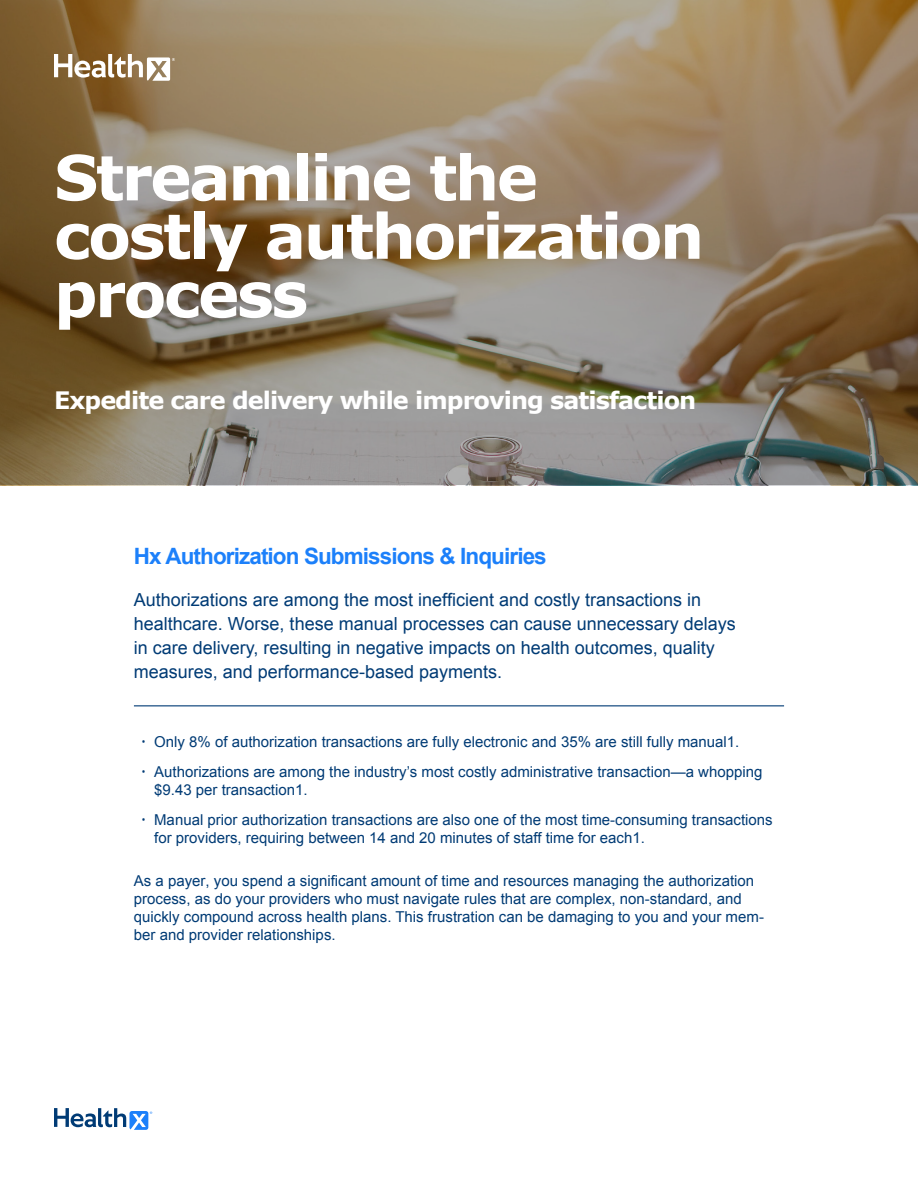
<style>
.page{position:relative;width:918px;height:1188px;background:#fff}
.page>*{position:absolute;margin:0;border:0;box-sizing:border-box;transform-origin:0 0}
.t1{font:700 62.4px/58.3px "Verdana";letter-spacing:-.04em;color:#fff}
.t2{font:700 24px "Verdana";letter-spacing:-.04em;color:#fff}
.t3{font:700 22.5px "Arial";letter-spacing:-.04em;color:#1c80fa}
.Paragraph_Style_1{font:18px/24px "Arial";color:#003b75}
.Paragraph_Style_1-2{font:15px/18px "Arial";color:#003b75}
.s1{font-family:"Open Sans";font-weight:300}
</style>
<div class="page">
<svg style="left:0;top:0;width:918px;height:485px;background:#8d7c63"></svg>
<svg style="left:54px;top:54px;width:121px;height:27px"></svg>
<svg style="left:54px;top:1108px;width:98px;height:22px"></svg>
<hr style="left:134px;top:705px;width:650px;height:1px;background:#003b75">
<p class="t1" style="left:54px;top:149px;width:652px">Streamline the costly authorization process</p>
<p class="t2" style="left:54px;top:384px;width:644px">Expedite care delivery while improving satisfaction</p>
<p class="t3" style="left:134px;top:541px;width:414px">Hx Authorization Submissions &amp; Inquiries</p>
<p class="Paragraph_Style_1" style="left:134px;top:588px;width:603px">Authorizations are among the most inefficient and costly transactions in healthcare. Worse, these manual processes can cause unnecessary delays in care delivery, resulting in negative impacts on health outcomes, quality measures, and performance-based payments.</p>
<p class="Paragraph_Style_1-2" style="left:141px;top:733px;width:600px"><span class="s1">•</span> Only 8% of authorization transactions are fully electronic and 35% are still fully manual1.</p>
<p class="Paragraph_Style_1-2" style="left:154px;top:763px;width:610px;text-indent:-14px"><span class="s1">•</span> Authorizations are among the industry’s most costly administrative transaction—a whopping $9.43 per transaction1.</p>
<p class="Paragraph_Style_1-2" style="left:154px;top:811px;width:620px;text-indent:-14px"><span class="s1">•</span> Manual prior authorization transactions are also one of the most time-consuming transactions for providers, requiring between 14 and 20 minutes of staff time for each1.</p>
<p class="Paragraph_Style_1-2" style="left:134px;top:872px;width:632px">As a payer, you spend a significant amount of time and resources managing the authorization process, as do your providers who must navigate rules that are complex, non-standard, and quickly compound across health plans. This frustration can be damaging to you and your mem&shy;ber and provider relationships.</p>
</div>
